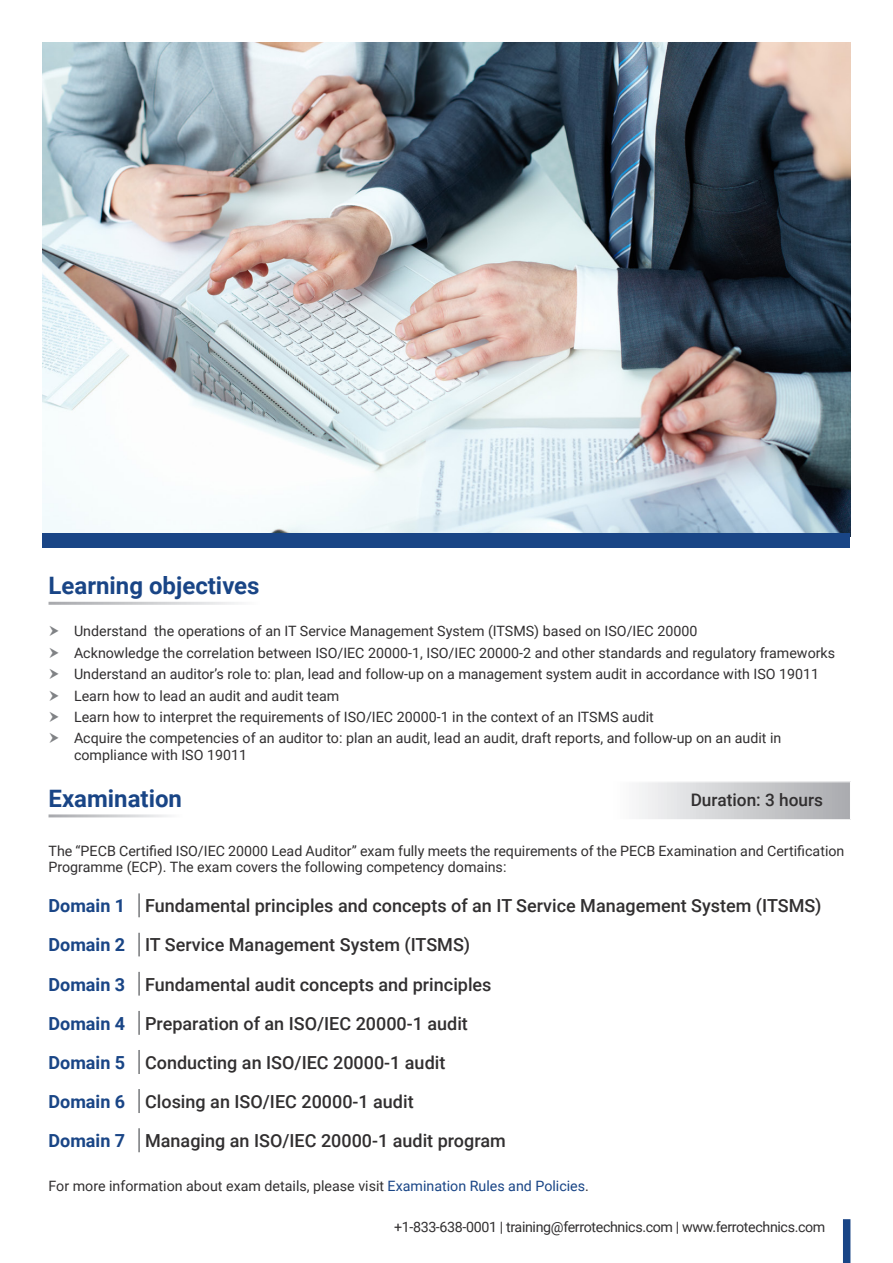
<style>
.page{position:relative;width:893px;height:1263px;background:#fff}
.page>*{position:absolute;margin:0;border:0;box-sizing:border-box;transform-origin:0 0}
.t1{font:700 24px "Roboto";color:#194586}
.t2{font:500 18px "Roboto";color:#312f30}
.t3{font:700 18px "Roboto";color:#194586}
.t4{font:500 17.25px "Roboto";color:#312f30}
.Bullet_Points{font:14.25px/17.1px "Roboto";color:#312f30}
.Bullet_Points-2{font:14.25px "Roboto";letter-spacing:-.025em;color:#312f30}
.s1{color:#194586}
</style>
<div class="page">
<img style="left:43px;top:43px;width:807px;height:490px">
<div style="left:43px;top:533px;width:807px;height:15px;background:#194586"></div>
<svg style="left:639px;top:782px;width:211px;height:37px;background:#cecfd1"></svg>
<hr style="left:138px;top:893px;width:2px;height:24px;background:#76787b">
<hr style="left:138px;top:932px;width:2px;height:25px;background:#76787b">
<hr style="left:138px;top:972px;width:2px;height:24px;background:#76787b">
<hr style="left:138px;top:1011px;width:2px;height:24px;background:#76787b">
<hr style="left:138px;top:1050px;width:2px;height:24px;background:#76787b">
<hr style="left:138px;top:1089px;width:2px;height:24px;background:#76787b">
<hr style="left:138px;top:1128px;width:2px;height:24px;background:#76787b">
<div style="left:843px;top:1219px;width:7px;height:44px;background:#194586"></div>
<p class="t1" style="left:49px;top:569px;width:213px">Learning objectives</p>
<p class="Bullet_Points" style="left:74px;top:622px;width:625px">Understand the operations of an IT Service Management System (ITSMS) based on ISO/IEC 20000</p>
<p class="Bullet_Points" style="left:74px;top:644px;width:763px">Acknowledge the correlation between ISO/IEC 20000-1, ISO/IEC 20000-2 and other standards and regulatory frameworks</p>
<p class="Bullet_Points" style="left:74px;top:665px;width:747px">Understand an auditor’s role to: plan, lead and follow-up on a management system audit in accordance with ISO 19011</p>
<p class="Bullet_Points" style="left:74px;top:686px;width:267px">Learn how to lead an audit and audit team</p>
<p class="Bullet_Points" style="left:74px;top:708px;width:581px">Learn how to interpret the requirements of ISO/IEC 20000-1 in the context of an ITSMS audit</p>
<p class="Bullet_Points" style="left:74px;top:729px;width:709px">Acquire the competencies of an auditor to: plan an audit, lead an audit, draft reports, and follow-up on an audit in compliance with ISO 19011</p>
<p class="t1" style="left:49px;top:782px;width:135px">Examination</p>
<p class="t4" style="left:691px;top:788px;width:134px">Duration: 3 hours</p>
<p class="Bullet_Points" style="left:49px;top:842px;width:797px;line-height:16.5px">The “PECB Certified ISO/IEC 20000 Lead Auditor” exam fully meets the requirements of the PECB Examination and Certification<br>Programme (ECP). The exam covers the following competency domains:</p>
<p class="t3" style="left:49px;top:893px;width:78px">Domain 1</p>
<p class="t2" style="left:145px;top:893px;width:678px">Fundamental principles and concepts of an IT Service Management System (ITSMS)</p>
<p class="t3" style="left:49px;top:932px;width:78px">Domain 2</p>
<p class="t2" style="left:145px;top:932px;width:327px">IT Service Management System (ITSMS)</p>
<p class="t3" style="left:49px;top:971px;width:78px">Domain 3</p>
<p class="t2" style="left:145px;top:971px;width:348px">Fundamental audit concepts and principles</p>
<p class="t3" style="left:49px;top:1011px;width:78px">Domain 4</p>
<p class="t2" style="left:145px;top:1011px;width:324px">Preparation of an ISO/IEC 20000-1 audit</p>
<p class="t3" style="left:49px;top:1050px;width:78px">Domain 5</p>
<p class="t2" style="left:145px;top:1050px;width:302px">Conducting an ISO/IEC 20000-1 audit</p>
<p class="t3" style="left:49px;top:1089px;width:78px">Domain 6</p>
<p class="t2" style="left:145px;top:1089px;width:270px">Closing an ISO/IEC 20000-1 audit</p>
<p class="t3" style="left:49px;top:1128px;width:78px">Domain 7</p>
<p class="t2" style="left:145px;top:1128px;width:362px">Managing an ISO/IEC 20000-1 audit program</p>
<p class="Bullet_Points" style="left:49px;top:1176px;width:542px">For more information about exam details, please visit <span class="s1">Examination Rules and Policies</span>.</p>
<p class="Bullet_Points-2" style="left:394px;top:1217px;width:433px">+1-833-638-0001 | training@ferrotechnics.com | www.ferrotechnics.com</p>
</div>
